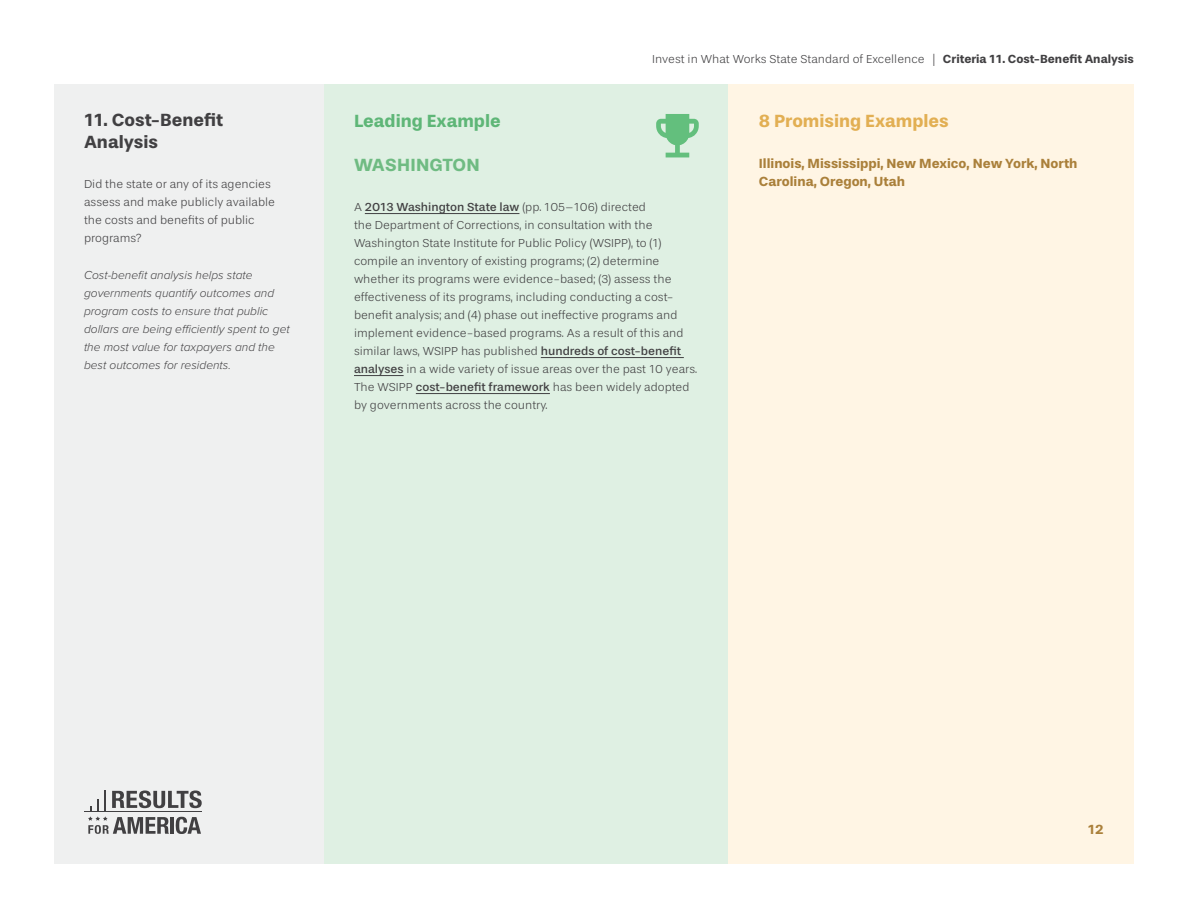
<style>
.page{position:relative;width:1188px;height:918px;background:#fff}
.page>*{position:absolute;margin:0;border:0;box-sizing:border-box;transform-origin:0 0}
.t1{font:700 18px "Stevie Sans";color:#e2af53}
.t2{font:700 18px/21.6px "Stevie Sans";color:#414042}
.t3{font:700 18px "Stevie Sans";color:#5eb677}
.t4{font:700 18px "Stevie Sans";letter-spacing:.015em;color:#6fbb82}
.t5{font:700 18px "Stevie Sans";color:#aa803a}
.t6{font:700 13.5px/18px "Stevie Sans";color:#aa803a}
.t7{font:300 12px/18px "Stevie Sans";color:#414042}
.t8{font:italic 300 12px/18px "Proxima Nova";color:#414042}
.s1{font-weight:700}
.s2{font-weight:400}
</style>
<div class="page">
<div style="left:54px;top:84px;width:270px;height:780px;background:#eff0f0"></div>
<div style="left:324px;top:84px;width:405px;height:780px;background:#dff0e3"></div>
<hr style="left:365px;top:213px;width:154px;height:1px;background:#414042">
<hr style="left:541px;top:357px;width:143px;height:1px;background:#414042">
<hr style="left:354px;top:375px;width:50px;height:1px;background:#414042">
<hr style="left:416px;top:393px;width:134px;height:1px;background:#414042">
<hr style="left:84px;top:812px;width:117px;height:1px;background:#414042">
<svg style="left:88px;top:790px;width:114px;height:44px"></svg>
<div style="left:729px;top:84px;width:405px;height:780px;background:#fff5e4"></div>
<svg style="left:656px;top:114px;width:43px;height:43px"></svg>
<h1 class="t2" style="left:84px;top:110px;width:141px">11. Cost-Benefit<br>Analysis</h1>
<p class="t7" style="left:84px;top:175px;width:193px">Did the state or any of its agencies assess and make publicly available the costs and benefits of public programs?</p>
<p class="t8" style="left:84px;top:265px;width:207px">Cost-benefit analysis helps state governments quantify outcomes and program costs to ensure that public dollars are being efficiently spent to get the most value for taxpayers and the best outcomes for residents.</p>
<p class="t7" style="left:652px;top:50px;width:483px">Invest in What Works State Standard of Excellence | <span class="s1">Criteria 11. Cost-Benefit Analysis</span></p>
<h1 class="t3" style="left:354px;top:112px;width:148px">Leading Example</h1>
<h1 class="t1" style="left:759px;top:112px;width:167px">Promis ng Example</h1>
<p class="t6" style="left:759px;top:154px;width:320px">Illinois, Mississippi, New Mexico, New York, North<br>Carolina, Oregon, Utah</p>
<h1 class="t1" style="left:759px;top:112px;width:191px">8 Promising Examples</h1>
<h1 class="t4" style="left:354px;top:155px;width:127px">WASHINGTON</h1>
<p class="t7" style="left:354px;top:198px;width:345px">A <span class="s2">2013 Washington State law</span> (pp. 105–106) directed<br>the Department of Corrections, in consultation with the Washington State Institute for Public Policy (WSIPP), to (1) compile an inventory of existing programs; (2) determine whether its programs were evidence-based; (3) assess the effectiveness of its programs, including conducting a cost&shy;benefit analysis; and (4) phase out ineffective programs and implement evidence-based programs. As a result of this and similar laws, WSIPP has published <span class="s2">hundreds of cost-benefit analyses</span> in a wide variety of issue areas over the past 10 years.<br>The WSIPP <span class="s2">cost-benefit framework</span> has been widely adopted by governments across the country.</p>
<h1 class="t5" style="left:759px;top:155px;width:101px">COLORADO</h1>
<p class="t6" style="left:1088px;top:821px;width:17px">12</p>
</div>
